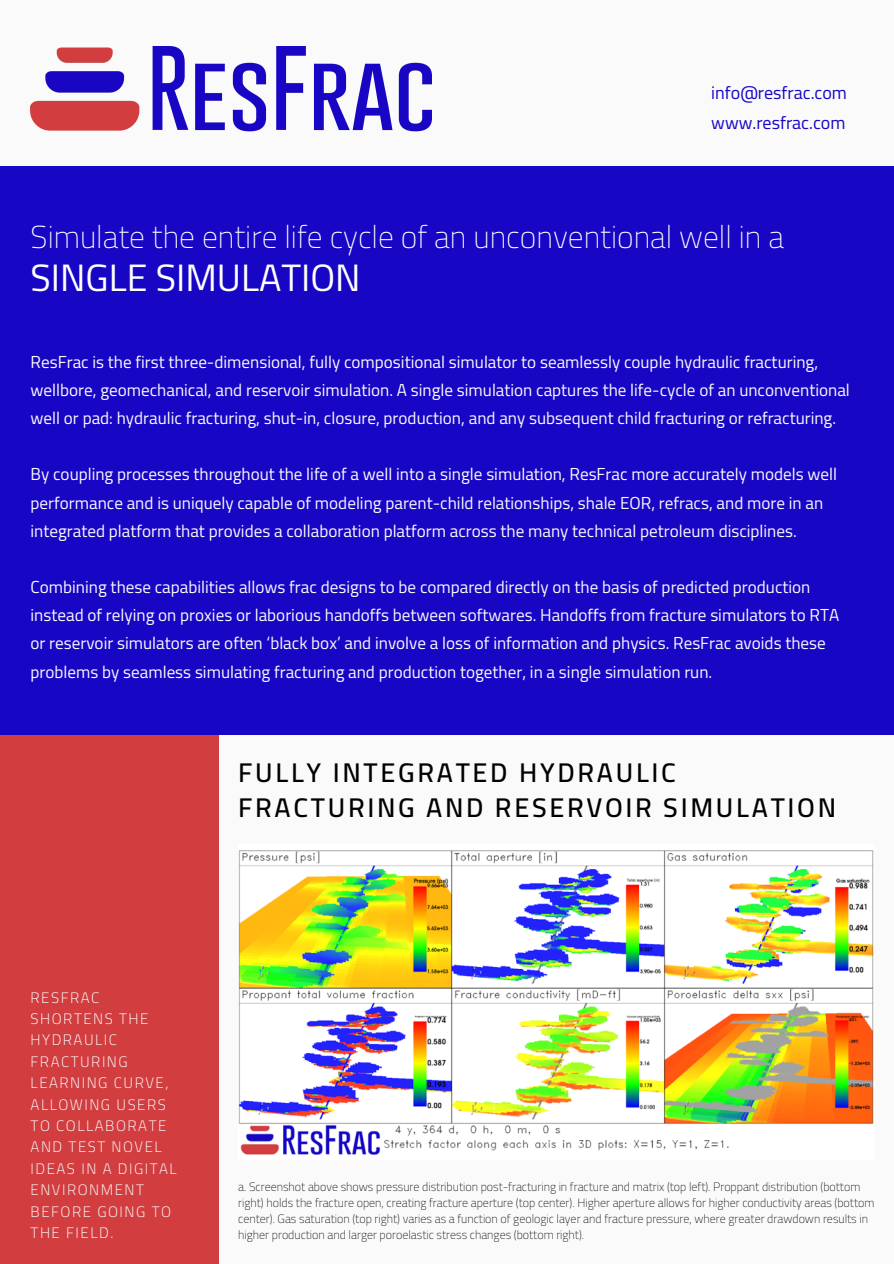
<style>
.page{position:relative;width:894px;height:1264px;background:#fff}
.page>*{position:absolute;margin:0;border:0;box-sizing:border-box;transform-origin:0 0}
.t1{font:37.5px "Cairo";color:#fff}
.t2{font:200 31.5px "Cairo";color:#fff}
.t3{font:600 27px/35px "Cairo";letter-spacing:.1em;color:#000}
.t4{font:18px/29.7px "Cairo";color:#1806c5}
.t5{font:17.1px/28.2px "Cairo";color:#fafafa}
.t6{font:300 15px/21.5px "Cairo";letter-spacing:.1em;color:#fafafa}
.t7{font:200 12px/16px "Cairo";color:#000}
</style>
<div class="page">
<div style="left:0;top:0;width:893px;height:1263px;background:#fafafa"></div>
<div style="left:0;top:720px;width:218px;height:543px;background:#d23d40"></div>
<div style="left:0;top:165px;width:893px;height:569px;background:#1806c5"></div>
<img style="left:31px;top:46px;width:400px;height:86px">
<img style="left:238px;top:850px;width:636px;height:305px">
<p class="t4" style="left:711px;top:78px;width:137px">info@resfrac.com www.resfrac.com</p>
<h2 class="t2" style="left:31px;top:219px;width:754px">Simulate the entire life cycle of an unconventional well in a</h2>
<h1 class="t1" style="left:31px;top:256px;width:331px">SINGLE SIMULATION</h1>
<p class="t5" style="left:31px;top:348px;width:820px">ResFrac is the first three-dimensional, fully compositional simulator to seamlessly couple hydraulic fracturing, wellbore, geomechanical, and reservoir simulation. A single simulation captures the life-cycle of an unconventional well or pad: hydraulic fracturing, shut-in, closure, production, and any subsequent child fracturing or refracturing.</p>
<p class="t5" style="left:31px;top:460px;width:807px">By coupling processes throughout the life of a well into a single simulation, ResFrac more accurately models well performance and is uniquely capable of modeling parent-child relationships, shale EOR, refracs, and more in an integrated platform that provides a collaboration platform across the many technical petroleum disciplines.</p>
<p class="t5" style="left:31px;top:573px;width:809px">Combining these capabilities allows frac designs to be compared directly on the basis of predicted production instead of relying on proxies or laborious handoffs between softwares. Handoffs from fracture simulators to RTA or reservoir simulators are often ‘black box’ and involve a loss of information and physics. ResFrac avoids these problems by seamless simulating fracturing and production together, in a single simulation run.</p>
<h3 class="t3" style="left:238px;top:755px;width:599px">FULLY INTEGRATED HYDRAULIC<br>FRACTURING AND RESERVOIR SIMULATION</h3>
<p class="t6" style="left:31px;top:986px;width:148px">RESFRAC<br>SHORTENS THE<br>HYDRAULIC<br>FRACTURING<br>LEARNING CURVE,<br>ALLOWING USERS<br>TO COLLABORATE<br>AND TEST NOVEL<br>IDEAS IN A DIGITAL<br>ENVIRONMENT<br>BEFORE GOING TO<br>THE FIELD.</p>
<p class="t7" style="left:238px;top:1179px;width:637px">a. Screenshot above shows pressure distribution post-fracturing in fracture and matrix (top left). Proppant distribution (bottom right) holds the fracture open, creating fracture aperture (top center). Higher aperture allows for higher conductivity areas (bottom center). Gas saturation (top right) varies as a function of geologic layer and fracture pressure, where greater drawdown results in higher production and larger poroelastic stress changes (bottom right).</p>
</div>
